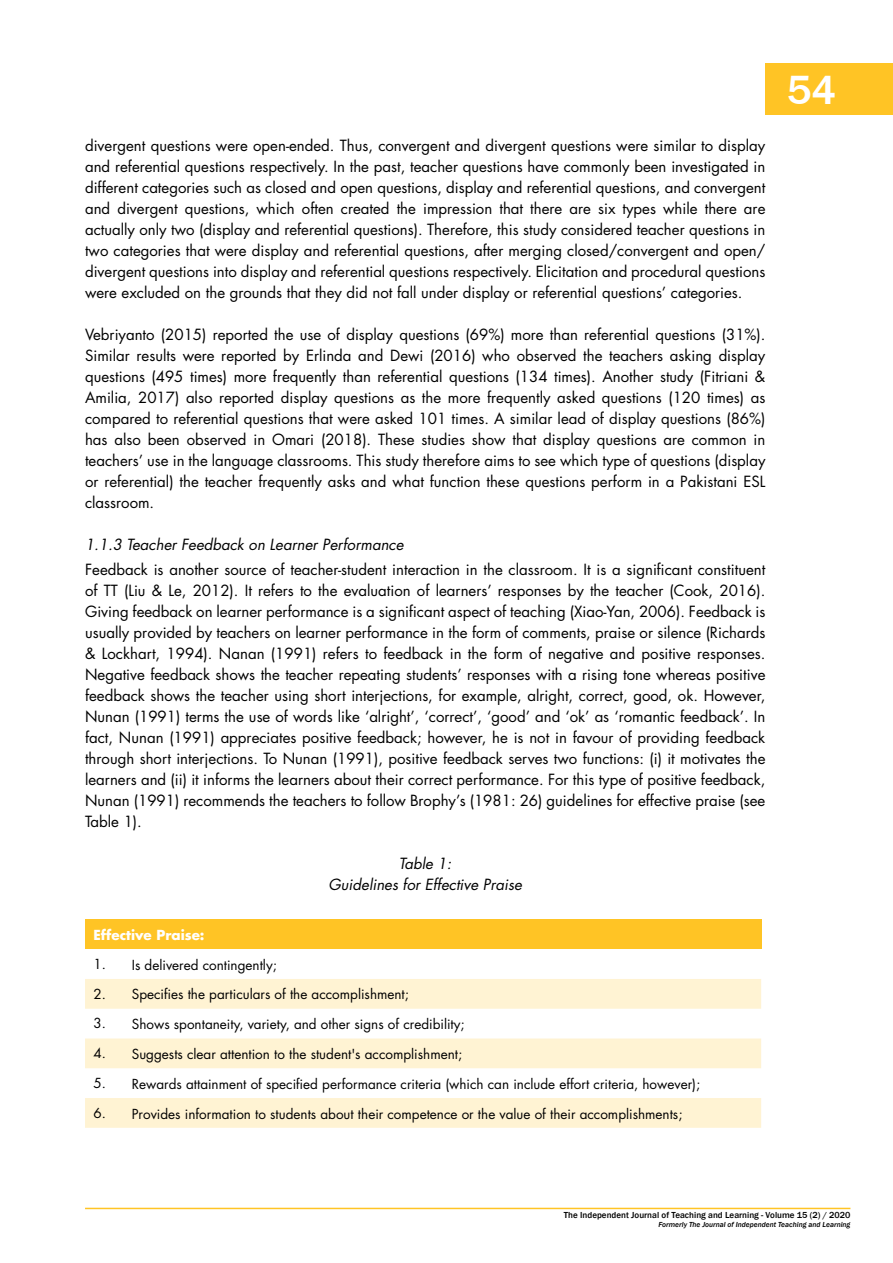
<style>
.page{position:relative;width:893px;height:1263px;background:#fff}
.page>*{position:absolute;margin:0;border:0;box-sizing:border-box;transform-origin:0 0}
.t1{font:500 42px "Franklin Gothic";color:#fff}
.t2{font:15px/21px "Futura Std";color:#000;text-align:justify}
.t3{font:italic 15px/21px "Futura Std";color:#000;text-align:center}
.t4{font:13.5px "Futura Std";color:#000}
.t5{font:700 13.5px "Futura Std";color:#fff}
.t6{font:500 9px "Franklin Gothic";color:#000}
.t7{font:italic 500 7.5px "Franklin Gothic";color:#000}
</style>
<div class="page">
<hr style="left:85px;top:1208px;width:765px;height:1px;background:#ffc425">
<div style="left:765px;top:64px;width:128px;height:51px;background:#ffc425"></div>
<div style="left:85px;top:919px;width:676px;height:30px;background:#ffc425"></div>
<svg style="left:85px;top:979px;width:676px;height:149px;fill:#fff3d3"></svg>
<p class="t2" style="left:85px;top:135px;width:682px">divergent questions were open-ended. Thus, convergent and divergent questions were similar to display and referential questions respectively. In the past, teacher questions have commonly been investigated in different categories such as closed and open questions, display and referential questions, and convergent and divergent questions, which often created the impression that there are six types while there are actually only two (display and referential questions). Therefore, this study considered teacher questions in two categories that were display and referential questions, after merging closed/convergent and open/ divergent questions into display and referential questions respectively. Elicitation and procedural questions were excluded on the grounds that they did not fall under display or referential questions’ categories.</p>
<p class="t2" style="left:85px;top:324px;width:682px">Vebriyanto (2015) reported the use of display questions (69%) more than referential questions (31%).<br>Similar results were reported by Erlinda and Dewi (2016) who observed the teachers asking display questions (495 times) more frequently than referential questions (134 times). Another study (Fitriani &amp; Amilia, 2017) also reported display questions as the more frequently asked questions (120 times) as compared to referential questions that were asked 101 times. A similar lead of display questions (86%) has also been observed in Omari (2018). These studies show that display questions are common in teachers’ use in the language classrooms. This study therefore aims to see which type of questions (display or referential) the teacher frequently asks and what function these questions perform in a Pakistani ESL classroom.</p>
<p class="t3" style="left:85px;top:534px;width:320px">1.1.3 Teacher Feedback on Learner Performance</p>
<p class="t2" style="left:85px;top:559px;width:682px">Feedback is another source of teacher-student interaction in the classroom. It is a significant constituent of TT (Liu &amp; Le, 2012). It refers to the evaluation of learners’ responses by the teacher (Cook, 2016).<br>Giving feedback on learner performance is a significant aspect of teaching (Xiao-Yan, 2006). Feedback is usually provided by teachers on learner performance in the form of comments, praise or silence (Richards &amp; Lockhart, 1994). Nanan (1991) refers to feedback in the form of negative and positive responses.<br>Negative feedback shows the teacher repeating students’ responses with a rising tone whereas positive feedback shows the teacher using short interjections, for example, alright, correct, good, ok. However, Nunan (1991) terms the use of words like ‘alright’, ‘correct’, ‘good’ and ‘ok’ as ‘romantic feedback’. In fact, Nunan (1991) appreciates positive feedback; however, he is not in favour of providing feedback through short interjections. To Nunan (1991), positive feedback serves two functions: (i) it motivates the learners and (ii) it informs the learners about their correct performance. For this type of positive feedback, Nunan (1991) recommends the teachers to follow Brophy’s (1981: 26) guidelines for effective praise (see Table 1).</p>
<p class="t3" style="left:329px;top:853px;width:195px">Table 1:<br>Guidelines for Effective Praise</p>
<p class="t5" style="left:94px;top:926px;width:112px">Effective Praise:</p>
<p class="t4" style="left:94px;top:956px;width:185px">1. Is delivered contingently;</p>
<p class="t4" style="left:94px;top:986px;width:317px">2. Specifies the particulars of the accomplishment;</p>
<p class="t4" style="left:94px;top:1015px;width:373px">3. Shows spontaneity, variety, and other signs of credibility;</p>
<p class="t4" style="left:94px;top:1045px;width:370px">4. Suggests clear attention to the student's accomplishment;</p>
<p class="t4" style="left:94px;top:1075px;width:608px">5. Rewards attainment of specified performance criteria (which can include effort criteria, however);</p>
<p class="t4" style="left:94px;top:1105px;width:590px">6. Provides information to students about their competence or the value of their accomplishments;</p>
<h1 class="t1" style="left:787px;top:64px;width:51px">54</h1>
<p class="t6" style="left:564px;top:1210px;width:288px">The Independent Journal of Teaching and Learning - Volume 15 (2) / 2020</p>
<p class="t7" style="left:659px;top:1220px;width:193px">Formerly The Journal of Independent Teaching and Learning</p>
</div>
